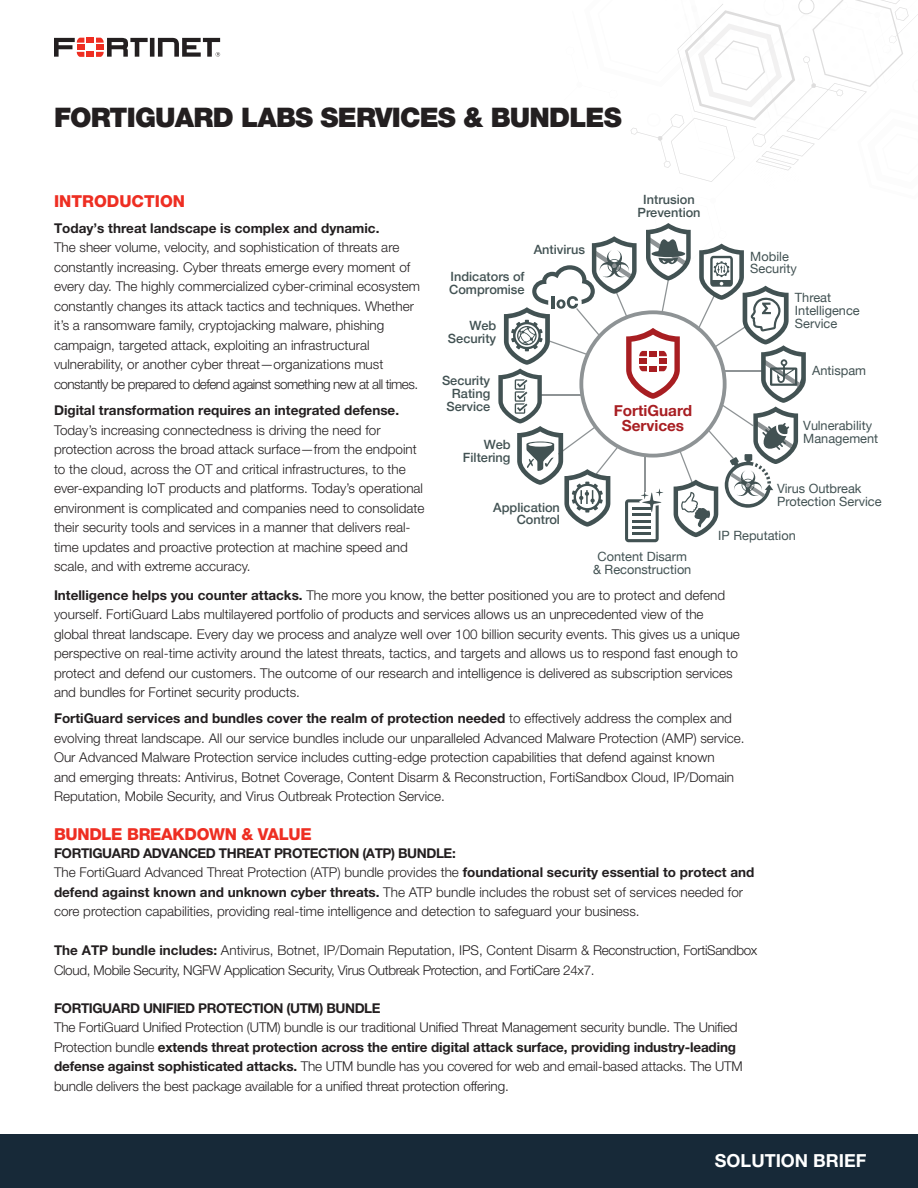
<style>
.page{position:relative;width:918px;height:1188px;background:#fff}
.page>*{position:absolute;margin:0;border:0;box-sizing:border-box;transform-origin:0 0}
.Main_Title{font:900 27px "Helvetica Neue LT Pro";letter-spacing:-.03em;color:#231f20}
.t1{font:700 18px "Helvetica Neue LT Pro";color:#fff}
.Body_Copy_SUBHEAD__R{font:800 16.5px "Helvetica Neue LT Pro";letter-spacing:-.02em;color:#ee2e22}
.Body_Copy{font:800 16.5px "Helvetica Neue LT Pro";color:#ee2e22}
.t2{font:700 15.3px/15.3px "Helvetica Neue";color:#a81e22;text-align:center}
.Body_Copy-2{font:300 13.5px/19.5px "Helvetica Neue LT Pro";color:#231f20}
.Body_Copy_SUBHEAD__R-2{font:300 13.5px/19.5px "Helvetica Neue LT Pro";letter-spacing:-.01em;color:#231f20}
.t3{font:12.75px/12.8px "Helvetica Neue";color:#425253}
.t4{font:500 12.75px/12.8px "Helvetica Neue";color:#425253;text-align:right}
.s1{font-weight:700}
</style>
<div class="page">
<div style="left:0;top:1134px;width:918px;height:54px;background:#172938"></div>
<div style="left:86px;top:38px;width:8px;height:5px;background:#ee2e22"></div>
<div style="left:86px;top:52px;width:8px;height:5px;background:#ee2e22"></div>
<svg style="left:54px;top:38px;width:30px;height:19px"></svg>
<svg style="left:96px;top:38px;width:124px;height:19px"></svg>
<svg style="left:498px;top:0;width:420px;height:542px"></svg>
<p class="Main_Title" style="left:54px;top:102px;width:569px">FORTIGUARD LABS SERVICES &amp; BUNDLES</p>
<p class="Body_Copy" style="left:54px;top:191px;width:133px">INTRODUCTION</p>
<p class="Body_Copy-2" style="left:54px;top:218px;width:368px"><span class="s1">Today’s threat landscape is complex and dynamic.<br></span>The sheer volume, velocity, and sophistication of threats are constantly increasing. Cyber threats emerge every moment of every day. The highly commercialized cyber-criminal ecosystem constantly changes its attack tactics and techniques. Whether it’s a ransomware family, cryptojacking malware, phishing campaign, targeted attack, exploiting an infrastructural vulnerability, or another cyber threat—organizations must constantly be prepared to defend against something new at all times.</p>
<p class="Body_Copy-2" style="left:54px;top:400px;width:372px"><span class="s1">Digital transformation requires an integrated defense.<br></span>Today’s increasing connectedness is driving the need for protection across the broad attack surface—from the endpoint to the cloud, across the OT and critical infrastructures, to the ever-expanding IoT products and platforms. Today’s operational environment is complicated and companies need to consolidate their security tools and services in a manner that delivers real&shy;time updates and proactive protection at machine speed and scale, and with extreme accuracy.</p>
<p class="Body_Copy-2" style="left:54px;top:585px;width:687px"><span class="s1">Intelligence helps you counter attacks.</span> The more you know, the better positioned you are to protect and defend yourself. FortiGuard Labs multilayered portfolio of products and services allows us an unprecedented view of the global threat landscape. Every day we process and analyze well over 100 billion security events. This gives us a unique perspective on real-time activity around the latest threats, tactics, and targets and allows us to respond fast enough to protect and defend our customers. The outcome of our research and intelligence is delivered as subscription services and bundles for Fortinet security products.</p>
<p class="Body_Copy-2" style="left:54px;top:709px;width:692px"><span class="s1">FortiGuard services and bundles cover the realm of protection needed</span> to effectively address the complex and evolving threat landscape. All our service bundles include our unparalleled Advanced Malware Protection (AMP) service.<br>Our Advanced Malware Protection service includes cutting-edge protection capabilities that defend against known<br>and emerging threats: Antivirus, Botnet Coverage, Content Disarm &amp; Reconstruction, FortiSandbox Cloud, IP/Domain Reputation, Mobile Security, and Virus Outbreak Protection Service.</p>
<p class="Body_Copy_SUBHEAD__R" style="left:54px;top:824px;width:259px">BUNDLE BREAKDOWN &amp; VALUE</p>
<p class="Body_Copy_SUBHEAD__R-2" style="left:54px;top:843px;width:702px"><span class="s1">FORTIGUARD ADVANCED THREAT PROTECTION (ATP) BUNDLE:<br></span>The FortiGuard Advanced Threat Protection (ATP) bundle provides the <span class="s1">foundational security essential to protect and defend against known and unknown cyber threats.</span> The ATP bundle includes the robust set of services needed for core protection capabilities, providing real-time intelligence and detection to safeguard your business.</p>
<p class="Body_Copy_SUBHEAD__R-2" style="left:54px;top:940px;width:705px"><span class="s1">The ATP bundle includes:</span> Antivirus, Botnet, IP/Domain Reputation, IPS, Content Disarm &amp; Reconstruction, FortiSandbox<br>Cloud, Mobile Security, NGFW Application Security, Virus Outbreak Protection, and FortiCare 24x7.</p>
<p class="Body_Copy_SUBHEAD__R-2" style="left:54px;top:998px;width:690px"><span class="s1">FORTIGUARD UNIFIED PROTECTION (UTM) BUNDLE<br></span>The FortiGuard Unified Protection (UTM) bundle is our traditional Unified Threat Management security bundle. The Unified Protection bundle <span class="s1">extends threat protection across the entire digital attack surface, providing industry-leading defense against sophisticated attacks.</span> The UTM bundle has you covered for web and email-based attacks. The UTM bundle delivers the best package available for a unified threat protection offering.</p>
<p class="t4" style="left:637px;top:192px;width:65px;text-align:center">Intrusion<br>Prevention</p>
<p class="t4" style="left:534px;top:243px;width:53px">Antivirus</p>
<p class="t3" style="left:750px;top:250px;width:48px">Mobile<br>Security</p>
<p class="t4" style="left:449px;top:269px;width:77px;text-align:left">Indicators of<br>Compromise</p>
<p class="t4" style="left:448px;top:319px;width:50px">Web<br>Security</p>
<p class="t4" style="left:442px;top:373px;width:50px">Security<br>Rating<br>Service</p>
<p class="t4" style="left:463px;top:437px;width:49px">Web<br>Filtering</p>
<p class="t3" style="left:795px;top:292px;width:66px">Threat<br>Intelligence<br>Service</p>
<p class="t3" style="left:812px;top:365px;width:55px">Antispam</p>
<p class="t2" style="left:614px;top:403px;width:80px">FortiGuard<br>Services</p>
<p class="t3" style="left:803px;top:420px;width:77px">Vulnerability<br>Management</p>
<p class="t3" style="left:777px;top:483px;width:106px">Virus Outbreak<br>Protection Service</p>
<p class="t3" style="left:718px;top:530px;width:79px">IP Reputation</p>
<p class="t4" style="left:493px;top:500px;width:68px">Application<br>Control</p>
<p class="t3" style="left:593px;top:551px;width:100px;text-align:center">Content Disarm &amp; Reconstruction</p>
<p class="t1" style="left:715px;top:1150px;width:153px">SOLUTION BRIEF</p>
</div>
